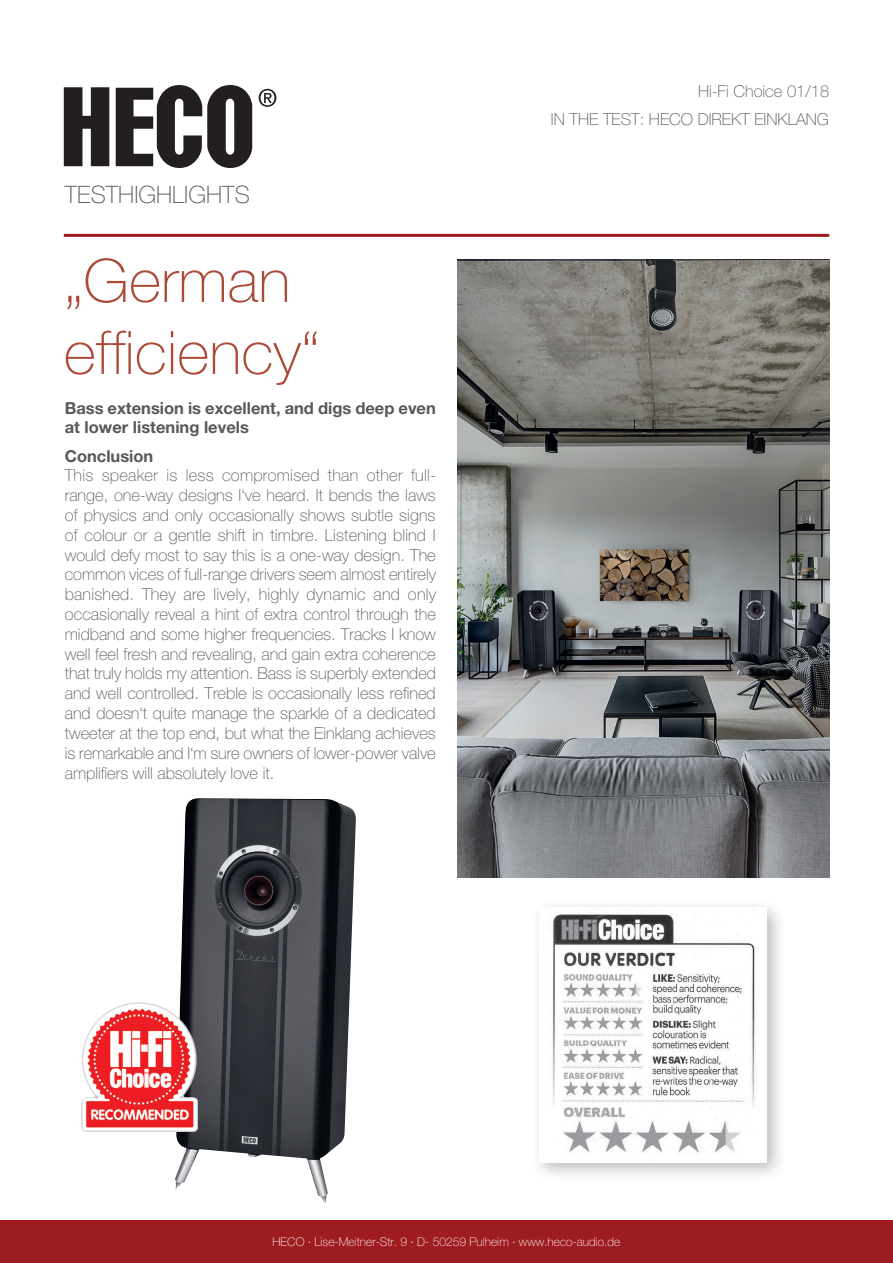
<style>
.page{position:relative;width:893px;height:1263px;background:#fff}
.page>*{position:absolute;margin:0;border:0;box-sizing:border-box;transform-origin:0 0}
.t1{font:100 60px/72px "Helvetica Neue LT Std";color:#ad4937}
.t2{font:100 24px "Helvetica Neue LT Std";color:#57585a}
.t3{font:100 16.5px/19.8px "Helvetica Neue LT Std";color:#57585a;text-align:right}
.t4{font:700 16.5px/19.8px "Helvetica Neue LT Std";color:#57585a}
.t5{font:100 12px "Helvetica Neue LT Std";color:#fff}
</style>
<div class="page">
<svg style="left:64px;top:87px;width:45px;height:79px;background:#454243"></svg>
<svg style="left:259px;top:89px;width:17px;height:18px"></svg>
<svg style="left:116px;top:85px;width:136px;height:83px"></svg>
<div style="left:0;top:1220px;width:893px;height:43px;background:#9e1c1f"></div>
<hr style="left:64px;top:234px;width:765px;height:3px;background:#9e1c1f">
<div style="left:531px;top:899px;width:256px;height:283px;background:#231f20;opacity:.3"></div>
<img style="left:539px;top:907px;width:228px;height:255px">
<img style="left:175px;top:798px;width:181px;height:405px">
<img style="left:457px;top:259px;width:372px;height:618px">
<img style="left:82px;top:1003px;width:115px;height:128px">
<h2 class="t2" style="left:65px;top:181px;width:187px">TESTHIGHLIGHTS</h2>
<h1 class="t1" style="left:64px;top:245px;width:258px">„German efficiency“</h1>
<p class="t4" style="left:65px;top:397px;width:373px">Bass extension is excellent, and digs deep even at lower listening levels</p>
<p class="t4" style="left:65px;top:445px;width:90px">Conclusion</p>
<p class="t3" style="left:65px;top:466px;width:373px;text-align:justify">This speaker is less compromised than other full&shy;range, one-way designs I‘ve heard. It bends the laws of physics and only occasionally shows subtle signs of colour or a gentle shift in timbre. Listening blind I would defy most to say this is a one-way design. The common vices of full-range drivers seem almost entirely banished. They are lively, highly dynamic and only occasionally reveal a hint of extra control through the midband and some higher frequencies. Tracks I know well feel fresh and revealing, and gain extra coherence that truly holds my attention. Bass is superbly extended and well controlled. Treble is occasionally less refined and doesn‘t quite manage the sparkle of a dedicated tweeter at the top end, but what the Einklang achieves is remarkable and I‘m sure owners of lower-power valve amplifiers will absolutely love it.</p>
<p class="t3" style="left:551px;top:77px;width:280px;line-height:28.3px">Hi-Fi Choice 01/18<br>IN THE TEST: HECO DIREKT EINKLANG</p>
<p class="t5" style="left:272px;top:1235px;width:350px">HECO · Lise-Meitner-Str. 9 · D- 50259 Pulheim · www.heco-audio.de</p>
</div>
